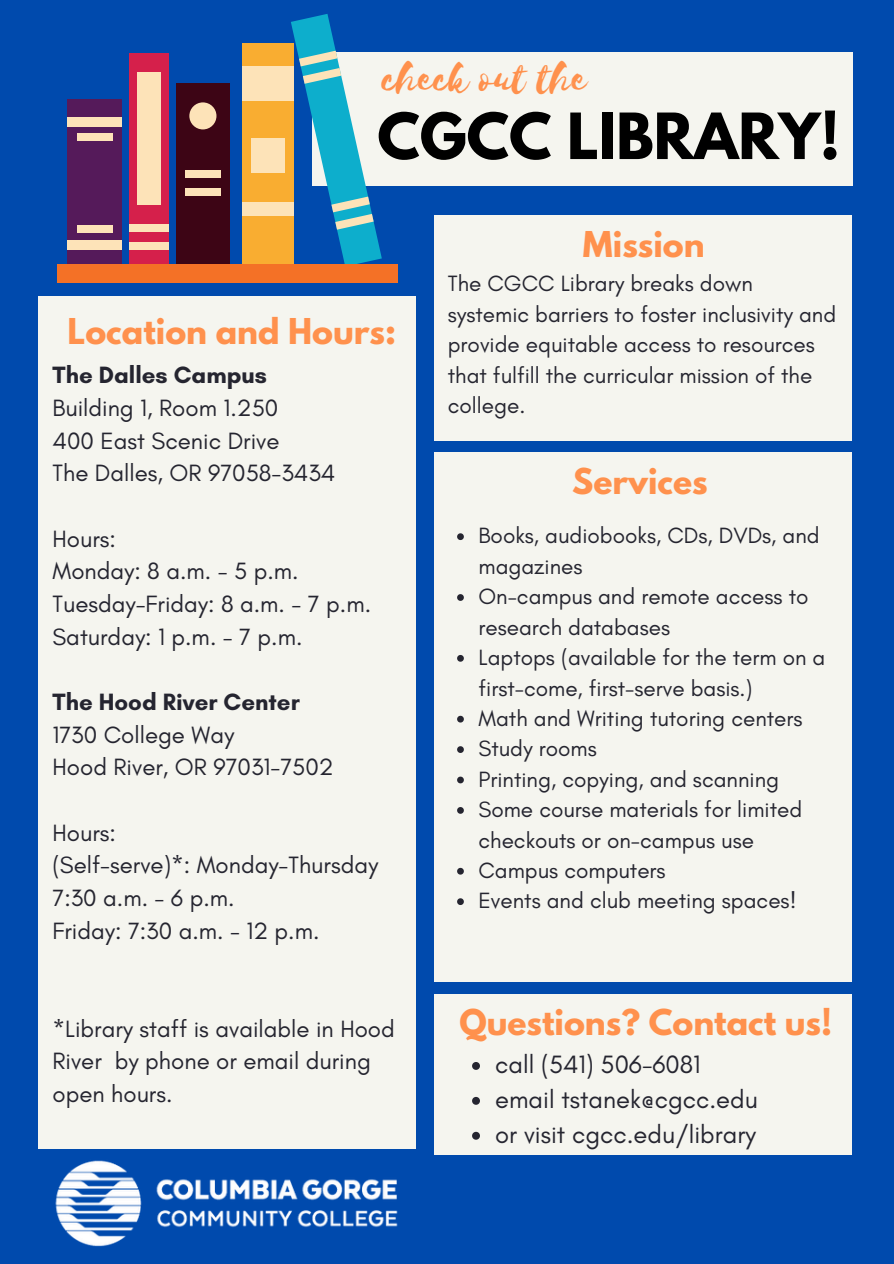
<style>
.page{position:relative;width:894px;height:1264px;background:#fff}
.page>*{position:absolute;margin:0;border:0;box-sizing:border-box;transform-origin:0 0}
.t1{font:700 56.4px "League Spartan";color:#000}
.t2{font:46.2px "Selima";color:#ff914d}
.t3{font:700 31.5px "League Spartan";color:#ff914d}
.t4{font:25.5px "Glacial Indifference";color:#252530}
.t5{font:24px/32.7px "Glacial Indifference";color:#252530}
.t6{font:700 24px "Glacial Indifference";color:#252530}
.t7{font:22.5px/30.5px "Glacial Indifference";color:#252530}
</style>
<div class="page">
<div style="left:0;top:0;width:893px;height:1263px;background:#004aad"></div>
<div style="left:39px;top:296px;width:376px;height:852px;background:#f5f5ef"></div>
<div style="left:312px;top:52px;width:540px;height:134px;background:#f5f5ef"></div>
<div style="left:434px;top:215px;width:417px;height:226px;background:#f5f5ef"></div>
<div style="left:434px;top:452px;width:417px;height:530px;background:#f5f5ef"></div>
<img style="left:40px;top:1148px;width:373px;height:99px">
<div style="left:434px;top:994px;width:417px;height:160px;background:#f5f5ef"></div>
<div style="left:67px;top:99px;width:55px;height:167px;background:#551a5a"></div>
<div style="left:67px;top:117px;width:55px;height:9px;background:#fde3b8"></div>
<div style="left:77px;top:133px;width:35px;height:8px;background:#fde3b8"></div>
<div style="left:67px;top:240px;width:55px;height:10px;background:#fde3b8"></div>
<div style="left:77px;top:225px;width:35px;height:8px;background:#fde3b8"></div>
<svg style="left:291px;top:14px;width:91px;height:250px"></svg>
<div style="left:129px;top:53px;width:40px;height:213px;background:#d5204b"></div>
<div style="left:129px;top:224px;width:40px;height:8px;background:#fde3b8"></div>
<div style="left:129px;top:242px;width:40px;height:8px;background:#fde3b8"></div>
<div style="left:137px;top:73px;width:23px;height:132px;background:#fde3b8"></div>
<div style="left:176px;top:83px;width:54px;height:183px;background:#3d0515"></div>
<div style="left:185px;top:170px;width:35px;height:8px;background:#fde3b8"></div>
<div style="left:185px;top:188px;width:35px;height:8px;background:#fde3b8"></div>
<div style="left:189px;top:102px;width:27px;height:27px;background:#fde3b8;border-radius:50%"></div>
<div style="left:242px;top:44px;width:52px;height:224px;background:#f9ad31"></div>
<div style="left:242px;top:66px;width:52px;height:35px;background:#fde3b8"></div>
<div style="left:251px;top:138px;width:34px;height:35px;background:#fde3b8"></div>
<div style="left:242px;top:203px;width:52px;height:13px;background:#fde3b8"></div>
<div style="left:57px;top:264px;width:340px;height:19px;background:#f47126"></div>
<svg style="left:457px;top:533px;width:6px;height:7px"></svg>
<svg style="left:457px;top:594px;width:6px;height:7px"></svg>
<svg style="left:457px;top:655px;width:6px;height:6px"></svg>
<svg style="left:457px;top:715px;width:6px;height:7px"></svg>
<svg style="left:457px;top:746px;width:6px;height:7px"></svg>
<svg style="left:457px;top:776px;width:6px;height:7px"></svg>
<svg style="left:457px;top:807px;width:6px;height:6px"></svg>
<svg style="left:457px;top:867px;width:6px;height:7px"></svg>
<svg style="left:457px;top:898px;width:6px;height:7px"></svg>
<svg style="left:472px;top:1062px;width:8px;height:7px"></svg>
<svg style="left:472px;top:1096px;width:8px;height:8px"></svg>
<svg style="left:472px;top:1131px;width:8px;height:8px"></svg>
<p class="t2" style="left:382px;top:53px;width:207px">check out the</p>
<p class="t1" style="left:377px;top:108px;width:464px">CGCC LIBRARY!</p>
<p class="t3" style="left:68px;top:315px;width:330px">Location and Hours:</p>
<p class="t6" style="left:52px;top:360px;width:216px">The Dalles Campus</p>
<p class="t5" style="left:52px;top:391px;width:227px">Building 1, Room 1.250</p>
<p class="t5" style="left:52px;top:424px;width:228px">400 East Scenic Drive</p>
<p class="t5" style="left:52px;top:456px;width:284px">The Dalles, OR 97058-3434</p>
<p class="t5" style="left:52px;top:522px;width:65px">Hours:</p>
<p class="t5" style="left:52px;top:554px;width:248px">Monday: 8 a.m. - 5 p.m.</p>
<p class="t5" style="left:52px;top:587px;width:320px">Tuesday-Friday: 8 a.m. - 7 p.m.</p>
<p class="t5" style="left:52px;top:620px;width:251px">Saturday: 1 p.m. - 7 p.m.</p>
<p class="t6" style="left:52px;top:687px;width:249px">The Hood River Center</p>
<p class="t5" style="left:52px;top:718px;width:183px">1730 College Way</p>
<p class="t5" style="left:52px;top:750px;width:282px">Hood River, OR 97031-7502</p>
<p class="t5" style="left:52px;top:816px;width:65px">Hours:</p>
<p class="t5" style="left:52px;top:848px;width:327px">(Self-serve)*: Monday-Thursday<br>7:30 a.m. - 6 p.m.</p>
<p class="t5" style="left:52px;top:914px;width:268px">Friday: 7:30 a.m. - 12 p.m.</p>
<p class="t5" style="left:52px;top:1012px;width:344px">*Library staff is available in Hood<br>River by phone or email during open hours.</p>
<p class="t3" style="left:582px;top:228px;width:123px">Mission</p>
<p class="t7" style="left:447px;top:268px;width:390px">The CGCC Library breaks down systemic barriers to foster inclusivity and provide equitable access to resources that fulfill the curricular mission of the college.</p>
<p class="t3" style="left:572px;top:465px;width:137px">Services</p>
<p class="t7" style="left:478px;top:520px;width:342px">Books, audiobooks, CDs, DVDs, and magazines</p>
<p class="t7" style="left:478px;top:581px;width:331px">On-campus and remote access to research databases</p>
<p class="t7" style="left:478px;top:642px;width:348px">Laptops (available for the term on a first-come, first-serve basis.)</p>
<p class="t7" style="left:478px;top:702px;width:325px">Math and Writing tutoring centers</p>
<p class="t7" style="left:478px;top:733px;width:120px">Study rooms</p>
<p class="t7" style="left:478px;top:763px;width:302px">Printing, copying, and scanning</p>
<p class="t7" style="left:478px;top:794px;width:325px">Some course materials for limited checkouts or on-campus use</p>
<p class="t7" style="left:478px;top:854px;width:189px">Campus computers</p>
<p class="t7" style="left:478px;top:885px;width:319px">Events and club meeting spaces!</p>
<p class="t3" style="left:459px;top:1006px;width:374px">Questions? Contact us!</p>
<p class="t4" style="left:495px;top:1049px;width:207px">call (541) 506-6081</p>
<p class="t4" style="left:495px;top:1083px;width:264px">email tstanek@cgcc.edu</p>
<p class="t4" style="left:495px;top:1118px;width:262px">or visit cgcc.edu/library</p>
</div>
